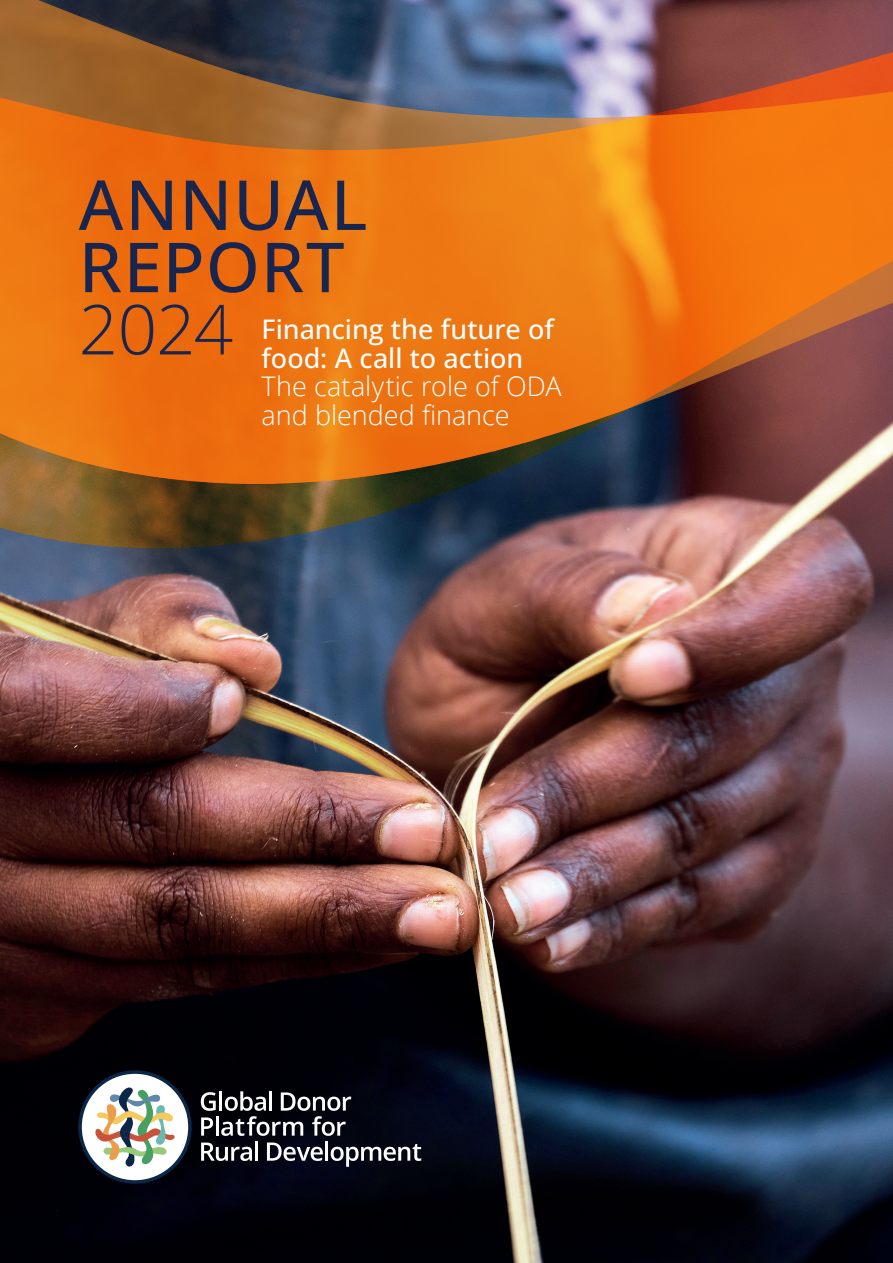
<style>
.page{position:relative;width:893px;height:1263px;background:#fff}
.page>*{position:absolute;margin:0;border:0;box-sizing:border-box;transform-origin:0 0}
.t1{font:500 69px/62.2px "Open Sans";letter-spacing:.015em;color:#18264f}
.t2{font:300 69px "Open Sans";color:#18264f}
.t3{font:500 27px/28.5px "Open Sans";color:#fff}
.t4{font:300 27px/28.5px "Open Sans";color:#fff}
</style>
<div class="page">
<img style="left:0;top:554px;width:893px;height:709px">
<svg style="left:0;top:0;width:893px;height:21px"></svg>
<img style="left:0;top:21px;width:893px;height:533px">
<svg style="left:201px;top:1091px;width:150px;height:45px"></svg>
<svg style="left:201px;top:1142px;width:51px;height:19px"></svg>
<hr style="left:255px;top:1141px;width:3px;height:20px;background:#fff">
<svg style="left:267px;top:1142px;width:56px;height:19px"></svg>
<hr style="left:325px;top:1141px;width:3px;height:20px;background:#fff">
<svg style="left:331px;top:1144px;width:90px;height:23px"></svg>
<svg style="left:78px;top:1070px;width:114px;height:114px"></svg>
<h1 class="t1" style="left:79px;top:172px;width:290px">ANNUAL<br>REPORT</h1>
<h1 class="t2" style="left:79px;top:282px;width:156px">2024</h1>
<p class="t3" style="left:261px;top:315px;width:294px">Financing the future of food: A call to action</p>
<p class="t4" style="left:261px;top:371px;width:302px">The catalytic role of ODA and blended finance</p>
</div>
